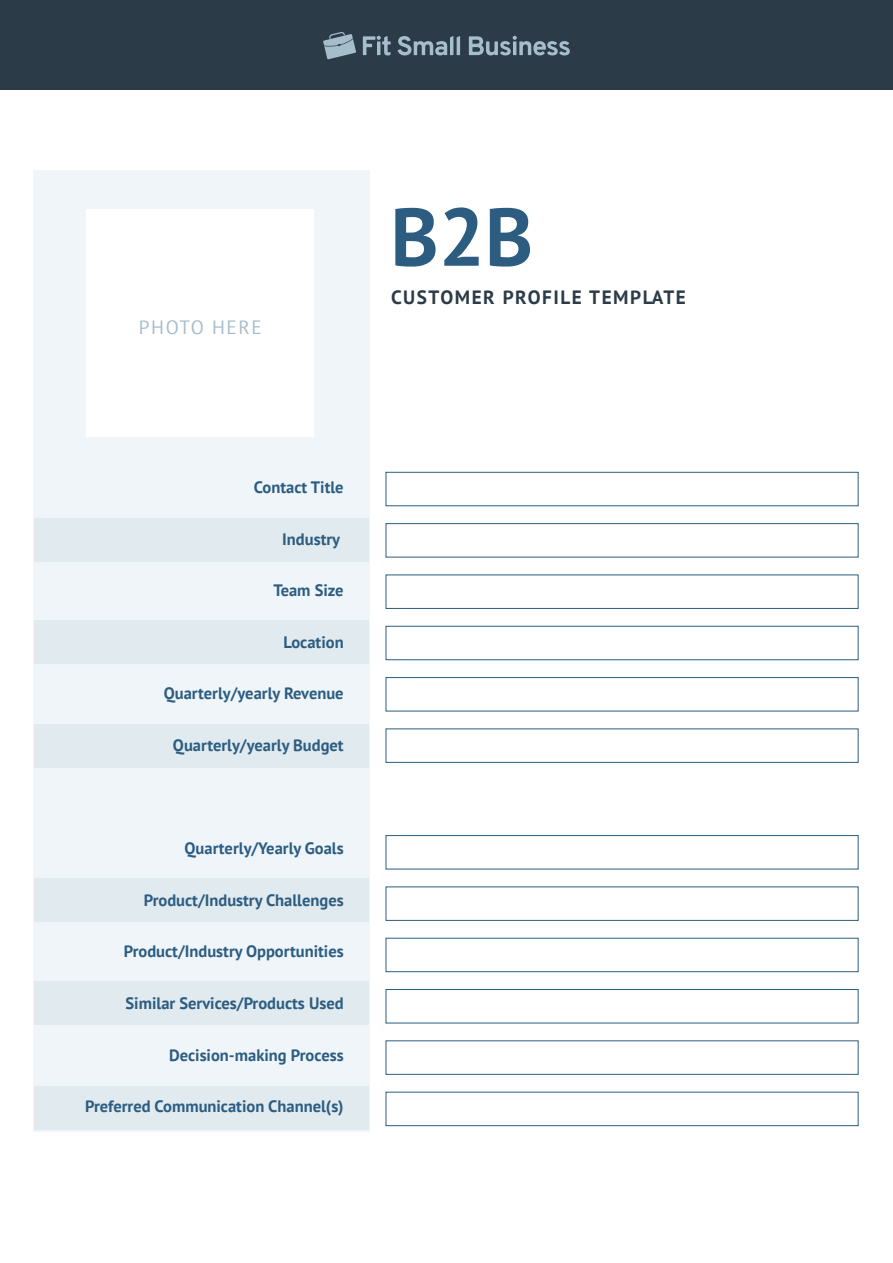
<style>
.page{position:relative;width:893px;height:1263px;background:#fff}
.page>*{position:absolute;margin:0;border:0;box-sizing:border-box;transform-origin:0 0}
.t1{font:700 81.6px "PT Sans";color:#2c5d81}
.t2{font:700 19.2px "PT Sans";letter-spacing:.08em;color:#2b3b47}
.t3{font:19.2px "PT Sans";letter-spacing:.08em;color:#a6bdcc}
.t4{font:700 16.5px "PT Sans";color:#2c5d81}
</style>
<div class="page">
<div style="left:33px;top:170px;width:336px;height:961px;background:#eff5f9"></div>
<div style="left:34px;top:518px;width:335px;height:44px;background:#e1eaef"></div>
<div style="left:34px;top:620px;width:335px;height:43px;background:#e1eaef"></div>
<div style="left:34px;top:724px;width:335px;height:43px;background:#e1eaef"></div>
<div style="left:34px;top:878px;width:335px;height:44px;background:#e1eaef"></div>
<div style="left:34px;top:981px;width:335px;height:44px;background:#e1eaef"></div>
<div style="left:34px;top:1086px;width:335px;height:44px;background:#e1eaef"></div>
<div style="left:0;top:0;width:892px;height:90px;background:#2b3b47"></div>
<svg style="left:323px;top:32px;width:33px;height:27px"></svg>
<svg style="left:363px;top:36px;width:28px;height:19px"></svg>
<svg style="left:397px;top:36px;width:63px;height:19px"></svg>
<svg style="left:469px;top:36px;width:101px;height:19px"></svg>
<div style="left:386px;top:472px;width:472px;height:34px;background:#fff;border:1px solid #2c5d81"></div>
<div style="left:386px;top:523px;width:472px;height:34px;background:#fff;border:1px solid #2c5d81"></div>
<div style="left:386px;top:575px;width:472px;height:34px;background:#fff;border:1px solid #2c5d81"></div>
<div style="left:386px;top:626px;width:472px;height:34px;background:#fff;border:1px solid #2c5d81"></div>
<div style="left:386px;top:677px;width:472px;height:34px;background:#fff;border:1px solid #2c5d81"></div>
<div style="left:386px;top:835px;width:472px;height:34px;background:#fff;border:1px solid #2c5d81"></div>
<div style="left:386px;top:938px;width:472px;height:34px;background:#fff;border:1px solid #2c5d81"></div>
<div style="left:386px;top:989px;width:472px;height:34px;background:#fff;border:1px solid #2c5d81"></div>
<div style="left:386px;top:1092px;width:472px;height:34px;background:#fff;border:1px solid #2c5d81"></div>
<div style="left:86px;top:210px;width:227px;height:227px;background:#fff"></div>
<p class="t3" style="left:139px;top:315px;width:124px">PHOTO HERE</p>
<h1 class="t1" style="left:390px;top:183px;width:144px">B2B</h1>
<p class="t2" style="left:391px;top:285px;width:296px">CUSTOMER PROFILE TEMPLATE</p>
<p class="t4" style="left:254px;top:476px;width:91px">Contact Title</p>
<p class="t4" style="left:282px;top:528px;width:59px">Industry</p>
<p class="t4" style="left:273px;top:579px;width:72px">Team Size</p>
<p class="t4" style="left:284px;top:631px;width:62px">Location</p>
<p class="t4" style="left:164px;top:683px;width:181px">Quarterly/yearly Revenue</p>
<p class="t4" style="left:173px;top:734px;width:172px">Quarterly/yearly Budget</p>
<p class="t4" style="left:185px;top:837px;width:161px">Quarterly/Yearly Goals</p>
<p class="t4" style="left:144px;top:889px;width:201px">Product/Industry Challenges</p>
<p class="t4" style="left:124px;top:941px;width:221px">Product/Industry Opportunities</p>
<p class="t4" style="left:126px;top:992px;width:220px">Similar Services/Products Used</p>
<p class="t4" style="left:169px;top:1044px;width:176px">Decision-making Process</p>
<p class="t4" style="left:85px;top:1095px;width:260px">Preferred Communication Channel(s)</p>
</div>
